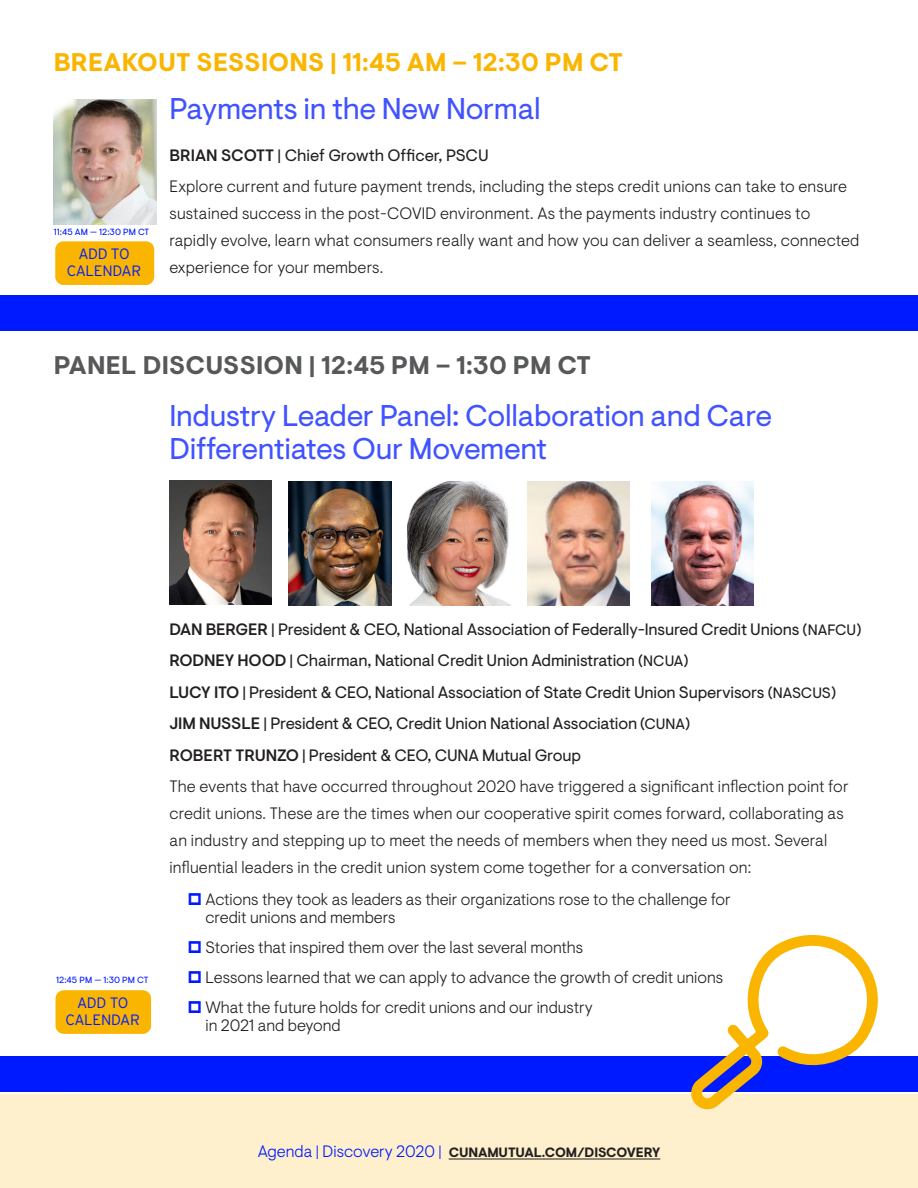
<style>
.page{position:relative;width:918px;height:1188px;background:#fff}
.page>*{position:absolute;margin:0;border:0;box-sizing:border-box;transform-origin:0 0}
.breakout_session_hea{font:30px/33px "Visuelt";letter-spacing:-.01em;color:#4053ff}
.agenda_section_heads{font:700 25.5px "Visuelt";letter-spacing:.01em;color:#fab500}
.agenda_section_heads-2{font:700 25.5px "Visuelt";letter-spacing:.01em;color:#57585a}
.session_description{font:300 16.5px/27px "Visuelt";letter-spacing:.01em;color:#231f20}
.session_description-2{font:16.5px "Visuelt";letter-spacing:-.01em;color:#231f20}
.speaker_title{font:16.5px "Visuelt";color:#231f20}
.t1{font:300 15px/16.5px "Interstate";letter-spacing:-.02em;color:#001aff;text-align:center}
.t2{font:700 13.5px "Visuelt";letter-spacing:-.01em;color:#231f20}
.agenda_section_heads-3{font:9px "Visuelt";letter-spacing:.01em;color:#001aff}
.s1{font-weight:500}
.s2{font-size:15px}
.s3{font-weight:300;font-size:16.5px;color:#001aff}
</style>
<div class="page">
<div style="left:0;top:1094px;width:918px;height:94px;background:#fef0cc"></div>
<hr style="left:449px;top:1159px;width:211px;height:1px;background:#231f20">
<div style="left:0;top:1056px;width:918px;height:36px;background:#001aff"></div>
<svg style="left:691px;top:935px;width:187px;height:170px"></svg>
<div style="left:0;top:295px;width:918px;height:36px;background:#001aff"></div>
<div style="left:55px;top:989px;width:97px;height:46px;background:#fab500;border-radius:9px"></div>
<div style="left:54px;top:989px;width:99px;height:46px;border:2px solid #fff;border-radius:9px"></div>
<img style="left:54px;top:100px;width:102px;height:124px">
<img style="left:169px;top:480px;width:103px;height:124px">
<img style="left:289px;top:482px;width:102px;height:124px">
<img style="left:527px;top:482px;width:103px;height:124px">
<img style="left:651px;top:482px;width:103px;height:124px">
<div style="left:54px;top:241px;width:101px;height:45px;background:#fab500;border-radius:9px"></div>
<div style="left:54px;top:240px;width:102px;height:46px;border:2px solid #fff;border-radius:9px"></div>
<img style="left:408px;top:482px;width:102px;height:124px">
<p class="agenda_section_heads" style="left:54px;top:47px;width:571px">BREAKOUT SESSIONS | 11:45 AM – 12:30 PM CT</p>
<p class="agenda_section_heads-3" style="left:54px;top:227px;width:97px">11:45 AM — 12:30 PM CT</p>
<p class="t1" style="left:78px;top:246px;width:53px">ADD TO</p>
<p class="t1" style="left:67px;top:262px;width:76px">CALENDAR</p>
<p class="breakout_session_hea" style="left:170px;top:93px;width:373px">Payments in the New Normal</p>
<p class="speaker_title" style="left:170px;top:145px;width:321px"><span class="s1">BRIAN SCOTT</span> | Chief Growth Officer, PSCU</p>
<p class="session_description" style="left:170px;top:173px;width:691px">Explore current and future payment trends, including the steps credit unions can take to ensure sustained success in the post-COVID environment. As the payments industry continues to rapidly evolve, learn what consumers really want and how you can deliver a seamless, connected experience for your members.</p>
<p class="agenda_section_heads-2" style="left:54px;top:350px;width:539px">PANEL DISCUSSION | 12:45 PM – 1:30 PM CT</p>
<p class="breakout_session_hea" style="left:170px;top:400px;width:604px">Industry Leader Panel: Collaboration and Care<br>Differentiates Our Movement</p>
<p class="agenda_section_heads-3" style="left:56px;top:975px;width:94px">12:45 PM — 1:30 PM CT</p>
<p class="t1" style="left:66px;top:995px;width:76px">ADD TO<br>CALENDAR</p>
<p class="session_description-2" style="left:170px;top:619px;width:693px"><span class="s1">DAN BERGER</span> | President &amp; CEO, National Association of Federally-Insured Credit Unions <span class="s2">(NAFCU)</span></p>
<p class="session_description-2" style="left:169px;top:651px;width:521px"><span class="s1">RODNEY HOOD</span> | Chairman, National Credit Union Administration <span class="s2">(NCUA)</span></p>
<p class="session_description-2" style="left:169px;top:682px;width:668px"><span class="s1">LUCY ITO</span> | President &amp; CEO, National Association of State Credit Union Supervisors <span class="s2">(NASCUS)</span></p>
<p class="session_description-2" style="left:169px;top:714px;width:522px"><span class="s1">JIM NUSSLE</span> | President &amp; CEO, Credit Union National Association <span class="s2">(CUNA)</span></p>
<p class="session_description-2" style="left:169px;top:745px;width:413px"><span class="s1">ROBERT TRUNZO</span> | President &amp; CEO, CUNA Mutual Group</p>
<p class="session_description" style="left:169px;top:773px;width:681px">The events that have occurred throughout 2020 have triggered a significant inflection point for credit unions. These are the times when our cooperative spirit comes forward, collaborating as an industry and stepping up to meet the needs of members when they need us most. Several influential leaders in the credit union system come together for a conversation on:</p>
<p class="session_description" style="left:205px;top:890px;width:527px;line-height:18px">Actions they took as leaders as their organizations rose to the challenge for credit unions and members</p>
<p class="session_description" style="left:206px;top:934px;width:379px">Stories that inspired them over the last several months</p>
<p class="session_description" style="left:206px;top:964px;width:519px">Lessons learned that we can apply to advance the growth of credit unions</p>
<p class="session_description" style="left:205px;top:998px;width:389px;line-height:18px">What the future holds for credit unions and our industry in 2021 and beyond</p>
<p class="t2" style="left:258px;top:1144px;width:404px"><span class="s3">Agenda | Discovery 2020 |</span> CUNAMUTUAL.COM/DISCOVERY</p>
</div>
